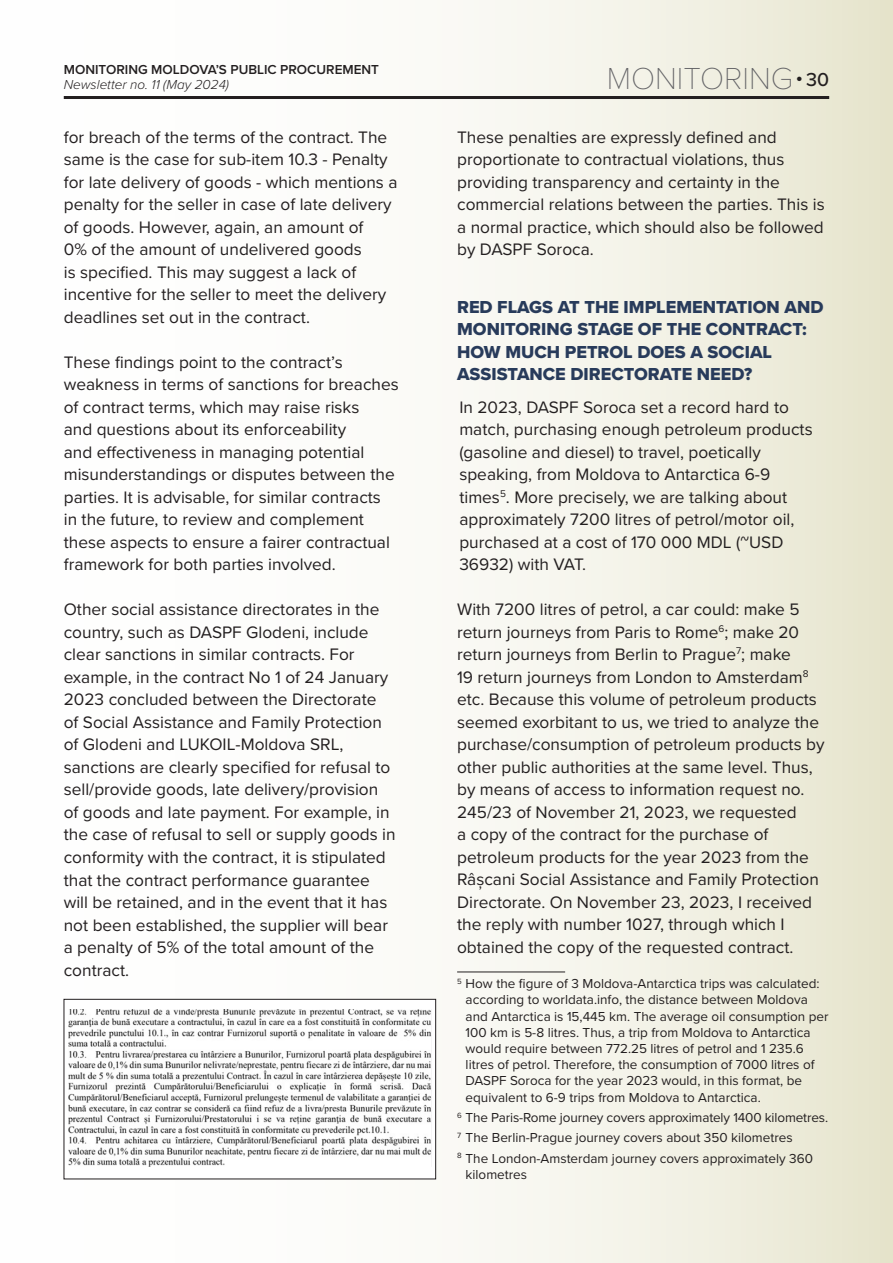
<style>
.page{position:relative;width:893px;height:1263px;background:#fff}
.page>*{position:absolute;margin:0;border:0;box-sizing:border-box;transform-origin:0 0}
.Rubrica_pagina{font:100 31.5px "Proxima Nova T";color:#636366}
.t1{font:500 19.5px "Proxima Nova";color:#231f20}
.Intertitlu{font:18px/22.5px "Proxima Nova Extrabld";color:#283b5b}
.Text_Body{font:17.25px/22.5px "Proxima Nova";color:#231f20}
.t2{font:13.5px/16.2px "Proxima Nova";color:#231f20}
.t3{font:600 13.5px "Proxima Nova";color:#231f20}
.t4{font:italic 300 13.5px "Proxima Nova";color:#231f20}
</style>
<div class="page">
<div style="left:0;top:0;width:893px;height:1263px;background:linear-gradient(to right,#fff,#ebead7)"></div>
<hr style="left:64px;top:96px;width:765px;height:3px;background:#231f20">
<div style="left:64px;top:999px;width:372px;height:180px;background:#fff"></div>
<div style="left:64px;top:999px;width:372px;height:180px;border:1px solid #231f20"></div>
<img style="left:69px;top:1009px;width:362px;height:158px">
<hr style="left:457px;top:971px;width:108px;height:1px;background:#231f20">
<p class="t3" style="left:64px;top:60px;width:317px">MONITORING MOLDOVA’S PUBLIC PROCUREMENT</p>
<p class="t4" style="left:64px;top:75px;width:167px">Newsletter no. 11 (May 2024)</p>
<p class="Text_Body" style="left:64px;top:125px;width:335px">for breach of the terms of the contract. The same is the case for sub-item 10.3 - Penalty for late delivery of goods - which mentions a penalty for the seller in case of late delivery of goods. However, again, an amount of<br>0% of the amount of undelivered goods<br>is specified. This may suggest a lack of incentive for the seller to meet the delivery deadlines set out in the contract.</p>
<p class="Text_Body" style="left:64px;top:350px;width:337px">These findings point to the contract’s weakness in terms of sanctions for breaches of contract terms, which may raise risks<br>and questions about its enforceability<br>and effectiveness in managing potential misunderstandings or disputes between the parties. It is advisable, for similar contracts<br>in the future, to review and complement these aspects to ensure a fairer contractual framework for both parties involved.</p>
<p class="Text_Body" style="left:64px;top:598px;width:333px">Other social assistance directorates in the country, such as DASPF Glodeni, include clear sanctions in similar contracts. For example, in the contract No 1 of 24 January 2023 concluded between the Directorate of Social Assistance and Family Protection of Glodeni and LUKOIL-Moldova SRL, sanctions are clearly specified for refusal to sell/provide goods, late delivery/provision of goods and late payment. For example, in the case of refusal to sell or supply goods in conformity with the contract, it is stipulated that the contract performance guarantee will be retained, and in the event that it has not been established, the supplier will bear a penalty of 5% of the total amount of the contract.</p>
<p class="Rubrica_pagina" style="left:607px;top:55px;width:188px">MONITORING</p>
<p class="t1" style="left:797px;top:65px;width:34px"><sup>●</sup> 30</p>
<p class="Text_Body" style="left:457px;top:125px;width:369px">These penalties are expressly defined and proportionate to contractual violations, thus providing transparency and certainty in the commercial relations between the parties. This is a normal practice, which should also be followed by DASPF Soroca.</p>
<p class="Intertitlu" style="left:457px;top:295px;width:368px">RED FLAGS AT THE IMPLEMENTATION AND<br>MONITORING STAGE OF THE CONTRACT:<br>HOW MUCH PETROL DOES A SOCIAL<br>ASSISTANCE DIRECTORATE NEED?</p>
<p class="Text_Body" style="left:459px;top:395px;width:355px">In 2023, DASPF Soroca set a record hard to match, purchasing enough petroleum products (gasoline and diesel) to travel, poetically speaking, from Moldova to Antarctica 6-9 times<sup>5</sup>. More precisely, we are talking about approximately 7200 litres of petrol/motor oil, purchased at a cost of 170 000 MDL (~USD 36932) with VAT.</p>
<p class="Text_Body" style="left:457px;top:597px;width:369px">With 7200 litres of petrol, a car could: make 5 return journeys from Paris to Rome<sup>6</sup>; make 20 return journeys from Berlin to Prague<sup>7</sup>; make<br>19 return journeys from London to Amsterdam<sup>8 </sup>etc. Because this volume of petroleum products seemed exorbitant to us, we tried to analyze the purchase/consumption of petroleum products by other public authorities at the same level. Thus, by means of access to information request no.<br>245/23 of November 21, 2023, we requested<br>a copy of the contract for the purchase of petroleum products for the year 2023 from the Râșcani Social Assistance and Family Protection Directorate. On November 23, 2023, I received the reply with number 1027, through which I obtained the copy of the requested contract.</p>
<p class="t2" style="left:466px;top:975px;width:364px;text-indent:-9px"><sup>5</sup> How the figure of 3 Moldova-Antarctica trips was calculated: according to worldata.info, the distance between Moldova and Antarctica is 15,445 km. The average oil consumption per 100 km is 5-8 litres. Thus, a trip from Moldova to Antarctica would require between 772.25 litres of petrol and 1 235.6 litres of petrol. Therefore, the consumption of 7000 litres of DASPF Soroca for the year 2023 would, in this format, be equivalent to 6-9 trips from Moldova to Antarctica.</p>
<p class="t2" style="left:457px;top:1109px;width:372px"><sup>6</sup> The Paris-Rome journey covers approximately 1400 kilometres.</p>
<p class="t2" style="left:457px;top:1129px;width:337px"><sup>7</sup> The Berlin-Prague journey covers about 350 kilometres</p>
<p class="t2" style="left:466px;top:1150px;width:349px;text-indent:-9px"><sup>8</sup> The London-Amsterdam journey covers approximately 360 kilometres</p>
</div>
